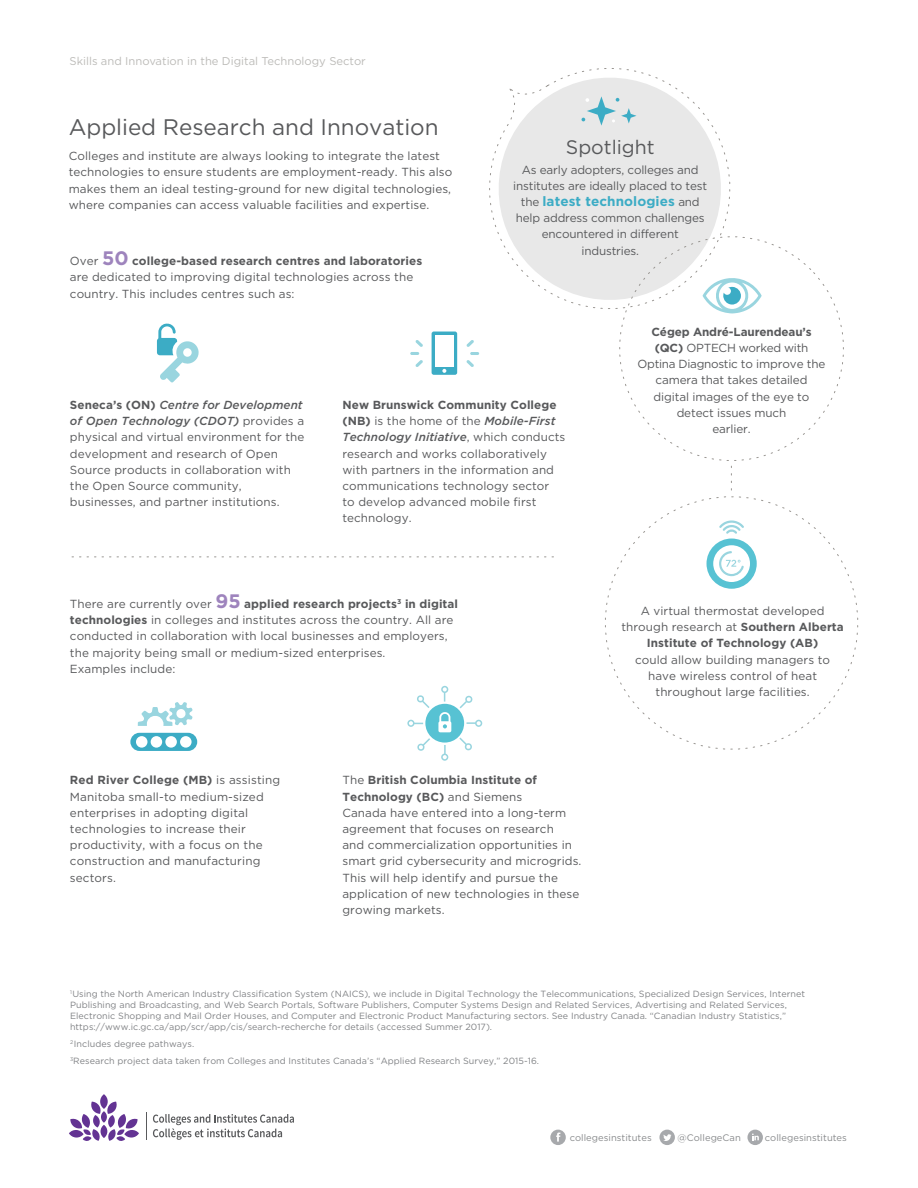
<style>
.page{position:relative;width:918px;height:1188px;background:#fff}
.page>*{position:absolute;margin:0;border:0;box-sizing:border-box;transform-origin:0 0}
.t1{font:22.5px "Gotham";color:#58595b}
.t2{font:19.5px "Gotham";color:#58595b}
.t3{font:700 13.5px "Gotham";letter-spacing:.005em;color:#3cacc5}
.t4{font:11.7px/16.2px "Gotham";letter-spacing:.005em;color:#58595b}
.t5{font:11.7px/16.2px "Gotham";letter-spacing:-.015em;color:#58595b;text-align:center}
.t6{font:11.25px "Gotham";color:#bcbbb8}
.t7{font:9.45px "Gotham";letter-spacing:.005em;color:#888a8c}
.t8{font:9px/11.1px "Gotham";letter-spacing:.005em;color:#808285}
.s1{font-weight:700;font-size:19.5px;color:#9e84bd}
.s2{font-weight:700}
.s3{font-weight:400;font-size:11.7px;color:#58595b}
.s4{font-weight:500;font-style:italic}
</style>
<div class="page">
<svg style="left:146px;top:1112px;width:1px;height:28px"></svg>
<svg style="left:153px;top:1114px;width:141px;height:26px"></svg>
<svg style="left:100px;top:1094px;width:8px;height:15px"></svg>
<div style="left:101px;top:1125px;width:6px;height:13px;background:#633393;border-radius:50%"></div>
<svg style="left:101px;top:1111px;width:6px;height:12px"></svg>
<svg style="left:107px;top:1102px;width:31px;height:39px"></svg>
<svg style="left:70px;top:1102px;width:31px;height:39px"></svg>
<div style="left:550px;top:1130px;width:16px;height:15px;background:#a7a9ac;border-radius:50%"></div>
<svg style="left:556px;top:1133px;width:5px;height:9px"></svg>
<div style="left:659px;top:1130px;width:16px;height:15px;background:#a7a9ac;border-radius:50%"></div>
<svg style="left:663px;top:1134px;width:8px;height:7px"></svg>
<div style="left:747px;top:1130px;width:16px;height:15px;background:#a7a9ac;border-radius:50%"></div>
<svg style="left:752px;top:1134px;width:7px;height:6px"></svg>
<svg style="left:72px;top:556px;width:482px;height:1px"></svg>
<svg style="left:499px;top:78px;width:222px;height:222px;fill:#e8e8e8"></svg>
<svg style="left:582px;top:96px;width:55px;height:30px;background:#c9dde1"></svg>
<svg style="left:428px;top:328px;width:33px;height:50px"></svg>
<div style="left:432px;top:332px;width:25px;height:43px;background:#3cacc5;border-radius:2px"></div>
<div style="left:435px;top:335px;width:18px;height:32px;background:#fff"></div>
<svg style="left:442px;top:369px;width:4px;height:4px"></svg>
<svg style="left:157px;top:323px;width:42px;height:60px"></svg>
<svg style="left:410px;top:340px;width:13px;height:27px"></svg>
<svg style="left:466px;top:340px;width:13px;height:27px"></svg>
<div style="left:425px;top:704px;width:39px;height:39px;background:#57c2d3;border-radius:50%"></div>
<svg style="left:438px;top:712px;width:13px;height:20px"></svg>
<svg style="left:441px;top:686px;width:7px;height:16px"></svg>
<svg style="left:441px;top:745px;width:7px;height:16px"></svg>
<svg style="left:407px;top:720px;width:16px;height:7px"></svg>
<svg style="left:467px;top:720px;width:15px;height:7px"></svg>
<svg style="left:417px;top:738px;width:13px;height:13px"></svg>
<svg style="left:460px;top:695px;width:13px;height:13px"></svg>
<svg style="left:417px;top:695px;width:13px;height:13px"></svg>
<svg style="left:459px;top:738px;width:13px;height:13px"></svg>
<svg style="left:138px;top:702px;width:55px;height:24px"></svg>
<div style="left:130px;top:733px;width:67px;height:18px;background:#3cacc5;border-radius:9px"></div>
<div style="left:136px;top:736px;width:11px;height:12px;background:#fff;border-radius:50%"></div>
<div style="left:151px;top:736px;width:11px;height:12px;background:#fff;border-radius:50%"></div>
<div style="left:165px;top:736px;width:12px;height:12px;background:#fff;border-radius:50%"></div>
<div style="left:180px;top:736px;width:12px;height:12px;background:#fff;border-radius:50%"></div>
<svg style="left:608px;top:226px;width:236px;height:241px"></svg>
<svg style="left:605px;top:489px;width:254px;height:261px"></svg>
<svg style="left:731px;top:466px;width:1px;height:29px"></svg>
<p class="t6" style="left:70px;top:55px;width:298px">Skills and Innovation in the Digital Technology Sector</p>
<h1 class="t1" style="left:69px;top:115px;width:371px">Applied Research and Innovation</h1>
<p class="t4" style="left:69px;top:148px;width:385px">Colleges and institute are always looking to integrate the latest technologies to ensure students are employment-ready. This also makes them an ideal testing-ground for new digital technologies, where companies can access valuable facilities and expertise.</p>
<p class="t4" style="left:70px;top:253px;width:354px">Over <span class="s1">50</span> <span class="s2">college-based research centres and laboratories </span>are dedicated to improving digital technologies across the country. This includes centres such as:</p>
<h2 class="t2" style="left:566px;top:137px;width:90px">Spotlight</h2>
<p class="t5" style="left:513px;top:161px;width:196px">As early adopters, colleges and institutes are ideally placed to test</p>
<p class="t3" style="left:521px;top:193px;width:180px"><span class="s3">the</span> latest technologies <span class="s3">and</span></p>
<p class="t5" style="left:516px;top:210px;width:190px">help address common challenges encountered in different industries.</p>
<p class="t4" style="left:70px;top:397px;width:236px"><span class="s2">Seneca’s (ON)</span> <span class="s4">Centre for Development of Open Technology (CDOT)</span> provides a physical and virtual environment for the development and research of Open Source products in collaboration with the Open Source community, businesses, and partner institutions.</p>
<p class="t4" style="left:342px;top:397px;width:224px"><span class="s2">New Brunswick Community College (NB)</span> is the home of the <span class="s4">Mobile-First<br>Technology Initiative</span>, which conducts research and works collaboratively with partners in the information and communications technology sector<br>to develop advanced mobile first technology.</p>
<p class="t4" style="left:70px;top:595px;width:390px">There are currently over <span class="s1">95</span> <span class="s2">applied research projects</span><sup>3</sup> <span class="s2">in digital technologies</span> in colleges and institutes across the country. All are conducted in collaboration with local businesses and employers, the majority being small or medium-sized enterprises.<br>Examples include:</p>
<p class="t4" style="left:70px;top:772px;width:212px"><span class="s2">Red River College (MB)</span> is assisting<br>Manitoba small-to medium-sized enterprises in adopting digital technologies to increase their productivity, with a focus on the construction and manufacturing sectors.</p>
<p class="t4" style="left:342px;top:772px;width:240px">The <span class="s2">British Columbia Institute of Technology (BC)</span> and Siemens<br>Canada have entered into a long-term agreement that focuses on research<br>and commercialization opportunities in smart grid cybersecurity and microgrids.<br>This will help identify and pursue the application of new technologies in these growing markets.</p>
<p class="t4" style="left:638px;top:323px;width:190px;text-align:center"><span class="s2">Cégep André-Laurendeau’s (QC)</span> OPTECH worked with<br>Optina Diagnostic to improve the camera that takes detailed digital images of the eye to detect issues much<br>earlier.</p>
<p class="t4" style="left:621px;top:602px;width:224px;text-align:center">A virtual thermostat developed through research at <span class="s2">Southern Alberta<br>Institute of Technology (AB)</span></p>
<p class="t4" style="left:635px;top:651px;width:197px;text-align:center">could allow building managers to have wireless control of heat throughout large facilities.</p>
<p class="t8" style="left:70px;top:988px;width:736px"><sup>1</sup>Using the North American Industry Classification System (NAICS), we include in Digital Technology the Telecommunications, Specialized Design Services, Internet Publishing and Broadcasting, and Web Search Portals, Software Publishers, Computer Systems Design and Related Services, Advertising and Related Services, Electronic Shopping and Mail Order Houses, and Computer and Electronic Product Manufacturing sectors. See Industry Canada. “Canadian Industry Statistics,” https://www.ic.gc.ca/app/scr/app/cis/search-recherche for details (accessed Summer 2017).</p>
<p class="t8" style="left:70px;top:1035px;width:471px;line-height:17.1px"><sup>2</sup>Includes degree pathways.<br><sup>3</sup>Research project data taken from Colleges and Institutes Canada’s “Applied Research Survey,” 2015-16.</p>
<p class="t7" style="left:570px;top:1132px;width:83px">collegesinstitutes</p>
<p class="t7" style="left:678px;top:1132px;width:65px">@CollegeCan</p>
<p class="t7" style="left:765px;top:1132px;width:84px">collegesinstitutes</p>
</div>
